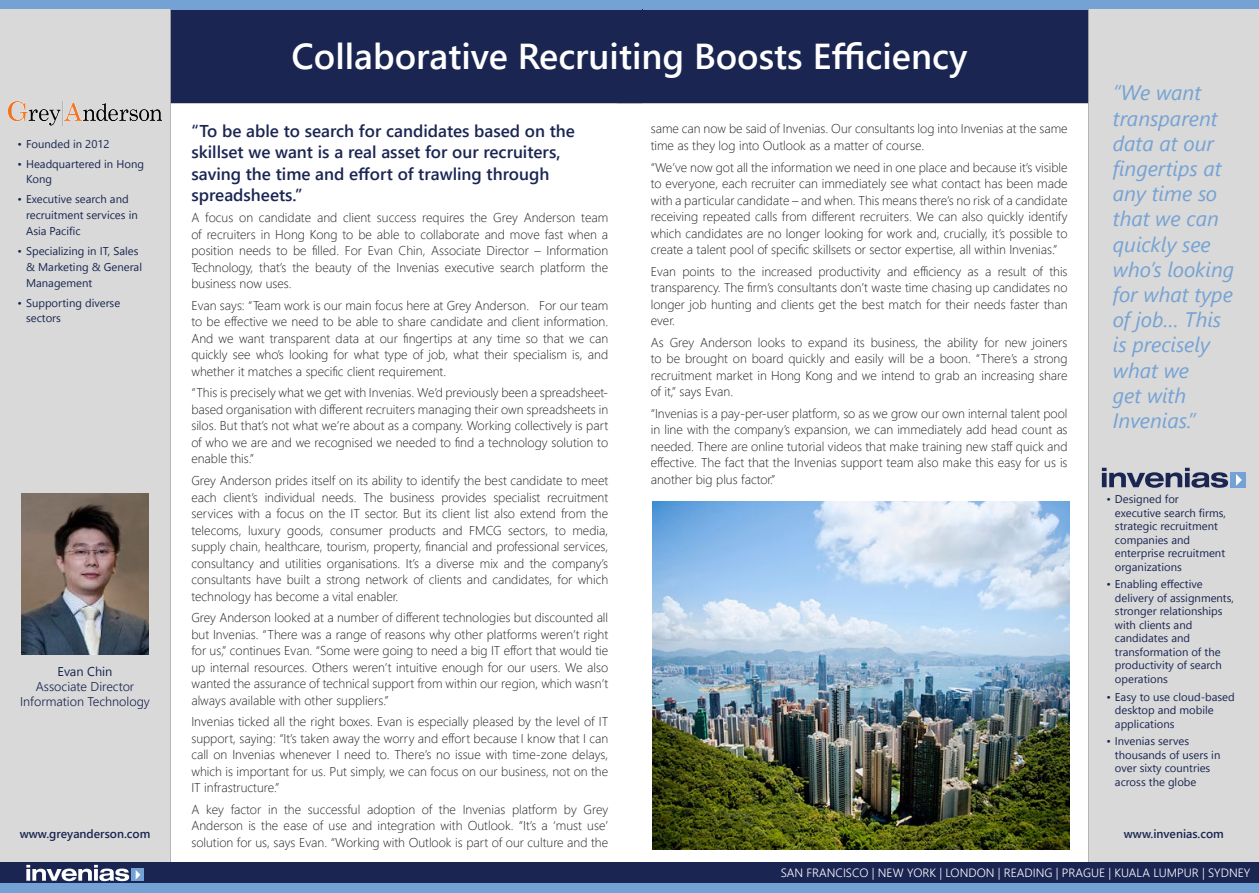
<style>
.page{position:relative;width:1259px;height:893px;background:#fff}
.page>*{position:absolute;margin:0;border:0;box-sizing:border-box;transform-origin:0 0}
.t1{font:600 36px "Segoe UI";color:#fff}
.t2{font:italic 21px/25.2px "Segoe UI";color:#75a2d5}
.Headline{font:600 17.1px/21.6px "Segoe UI";color:#1a2552}
.Body{font:300 12.75px/16.5px "Segoe UI";color:#231f20;text-align:justify}
.t3{font:300 12.75px "Segoe UI";color:#1a2552}
.t4{font:12.75px "Segoe UI";color:#1a2552}
.t5{font:300 12px "Segoe UI";color:#fff}
.t6{font:600 12px "Segoe UI";color:#1a2552}
.t7{font:11.25px/13.5px "Segoe UI";color:#1a2552}
</style>
<div class="page">
<hr style="left:617px;top:102px;width:472px;height:2px;background:#aaacae">
<div style="left:617px;top:9px;width:472px;height:94px;background:#1a2552"></div>
<div style="left:617px;top:0;width:642px;height:9px;background:#75a2d5"></div>
<hr style="left:1088px;top:9px;width:1px;height:853px;background:#aaacae">
<div style="left:1089px;top:9px;width:170px;height:853px;background:#d8d9d8"></div>
<hr style="left:170px;top:102px;width:472px;height:2px;background:#aaacae">
<div style="left:170px;top:9px;width:472px;height:94px;background:#1a2552"></div>
<div style="left:0;top:0;width:641px;height:9px;background:#75a2d5"></div>
<hr style="left:169px;top:9px;width:2px;height:853px;background:#aaacae">
<div style="left:0;top:9px;width:170px;height:853px;background:#d8d9d8"></div>
<div style="left:0;top:862px;width:1259px;height:22px;background:#1a2552"></div>
<div style="left:0;top:884px;width:1259px;height:9px;background:#75a2d5"></div>
<svg style="left:1102px;top:468px;width:126px;height:20px"></svg>
<div style="left:1230px;top:472px;width:16px;height:16px;background:#75a2d5"></div>
<svg style="left:1236px;top:474px;width:5px;height:12px"></svg>
<svg style="left:26px;top:865px;width:103px;height:16px"></svg>
<div style="left:131px;top:868px;width:13px;height:13px;background:#75a2d5"></div>
<svg style="left:136px;top:870px;width:4px;height:9px"></svg>
<img style="left:21px;top:493px;width:128px;height:162px">
<img style="left:652px;top:502px;width:417px;height:348px">
<img style="left:9px;top:102px;width:153px;height:23px">
<p class="t7" style="left:18px;top:137px;width:93px">• Founded in 2012</p>
<p class="t7" style="left:26px;top:156px;width:119px;line-height:15.8px;text-indent:-9px">• Headquartered in Hong<br>Kong</p>
<p class="t7" style="left:26px;top:191px;width:113px;line-height:15.8px;text-indent:-9px">• Executive search and recruitment services in<br>Asia Pacific</p>
<p class="t7" style="left:26px;top:243px;width:117px;line-height:15.8px;text-indent:-9px">• Specializing in IT, Sales &amp; Marketing &amp; General<br>Management</p>
<p class="t7" style="left:26px;top:294px;width:96px;line-height:15.8px;text-indent:-9px">• Supporting diverse sectors</p>
<p class="t4" style="left:58px;top:661px;width:56px">Evan Chin</p>
<p class="t3" style="left:36px;top:676px;width:100px">Associate Director</p>
<p class="t3" style="left:20px;top:692px;width:131px">Information Technology</p>
<p class="t6" style="left:20px;top:824px;width:132px">www.greyanderson.com</p>
<p class="t1" style="left:291px;top:28px;width:677px">Collaborative Recruiting Boosts Efficiency</p>
<p class="Headline" style="left:191px;top:120px;width:385px">“To be able to search for candidates based on the skillset we want is a real asset for our recruiters, saving the time and effort of trawling through spreadsheets.”</p>
<p class="Body" style="left:191px;top:209px;width:418px">A focus on candidate and client success requires the Grey Anderson team of recruiters in Hong Kong to be able to collaborate and move fast when a position needs to be filled. For Evan Chin, Associate Director – Information Technology, that’s the beauty of the Invenias executive search platform the business now uses.</p>
<p class="Body" style="left:191px;top:296px;width:418px">Evan says: “Team work is our main focus here at Grey Anderson. For our team to be effective we need to be able to share candidate and client information.<br>And we want transparent data at our fingertips at any time so that we can quickly see who’s looking for what type of job, what their specialism is, and whether it matches a specific client requirement.</p>
<p class="Body" style="left:191px;top:384px;width:418px">“This is precisely what we get with Invenias. We’d previously been a spreadsheet&shy;based organisation with different recruiters managing their own spreadsheets in silos. But that’s not what we’re about as a company. Working collectively is part of who we are and we recognised we needed to find a technology solution to enable this.”</p>
<p class="Body" style="left:191px;top:472px;width:418px">Grey Anderson prides itself on its ability to identify the best candidate to meet each client’s individual needs. The business provides specialist recruitment services with a focus on the IT sector. But its client list also extend from the telecoms, luxury goods, consumer products and FMCG sectors, to media, supply chain, healthcare, tourism, property, financial and professional services, consultancy and utilities organisations. It’s a diverse mix and the company’s consultants have built a strong network of clients and candidates, for which technology has become a vital enabler.</p>
<p class="Body" style="left:191px;top:609px;width:418px">Grey Anderson looked at a number of different technologies but discounted all but Invenias. “There was a range of reasons why other platforms weren’t right for us,” continues Evan. “Some were going to need a big IT effort that would tie up internal resources. Others weren’t intuitive enough for our users. We also wanted the assurance of technical support from within our region, which wasn’t always available with other suppliers.”</p>
<p class="Body" style="left:191px;top:713px;width:418px">Invenias ticked all the right boxes. Evan is especially pleased by the level of IT support, saying: “It’s taken away the worry and effort because I know that I can call on Invenias whenever I need to. There’s no issue with time-zone delays, which is important for us. Put simply, we can focus on our business, not on the IT infrastructure.”</p>
<p class="Body" style="left:191px;top:800px;width:418px">A key factor in the successful adoption of the Invenias platform by Grey Anderson is the ease of use and integration with Outlook. “It’s a ‘must use’ solution for us, says Evan. “Working with Outlook is part of our culture and the</p>
<p class="Body" style="left:651px;top:120px;width:418px">same can now be said of Invenias. Our consultants log into Invenias at the same time as they log into Outlook as a matter of course.</p>
<p class="Body" style="left:651px;top:158px;width:418px">“We’ve now got all the information we need in one place and because it’s visible to everyone, each recruiter can immediately see what contact has been made with a particular candidate – and when. This means there’s no risk of a candidate receiving repeated calls from different recruiters. We can also quickly identify which candidates are no longer looking for work and, crucially, it’s possible to create a talent pool of specific skillsets or sector expertise, all within Invenias.”</p>
<p class="Body" style="left:651px;top:262px;width:418px">Evan points to the increased productivity and efficiency as a result of this transparency. The firm’s consultants don’t waste time chasing up candidates no longer job hunting and clients get the best match for their needs faster than ever.</p>
<p class="Body" style="left:651px;top:333px;width:418px">As Grey Anderson looks to expand its business, the ability for new joiners to be brought on board quickly and easily will be a boon. “There’s a strong recruitment market in Hong Kong and we intend to grab an increasing share of it,” says Evan.</p>
<p class="Body" style="left:651px;top:404px;width:418px">“Invenias is a pay-per-user platform, so as we grow our own internal talent pool in line with the company’s expansion, we can immediately add head count as needed. There are online tutorial videos that make training new staff quick and effective. The fact that the Invenias support team also make this easy for us is another big plus factor.”</p>
<p class="t2" style="left:1113px;top:79px;width:123px">“We want transparent data at our fingertips at any time so that we can quickly see who’s looking for what type of job… This is precisely what we<br>get with<br>Invenias.”</p>
<p class="t7" style="left:1115px;top:492px;width:113px;text-indent:-9px">• Designed for executive search firms, strategic recruitment companies and enterprise recruitment organizations</p>
<p class="t7" style="left:1115px;top:577px;width:120px;text-indent:-9px">• Enabling effective delivery of assignments, stronger relationships with clients and candidates and transformation of the productivity of search operations</p>
<p class="t7" style="left:1115px;top:690px;width:121px;text-indent:-9px">• Easy to use cloud-based desktop and mobile applications</p>
<p class="t7" style="left:1115px;top:734px;width:107px;text-indent:-9px">• Invenias serves thousands of users in over sixty countries across the globe</p>
<p class="t6" style="left:1124px;top:824px;width:101px">www.invenias.com</p>
<p class="t5" style="left:780px;top:863px;width:471px">SAN FRANCISCO | NEW YORK | LONDON | READING | PRAGUE | KUALA LUMPUR | SYDNEY</p>
</div>
